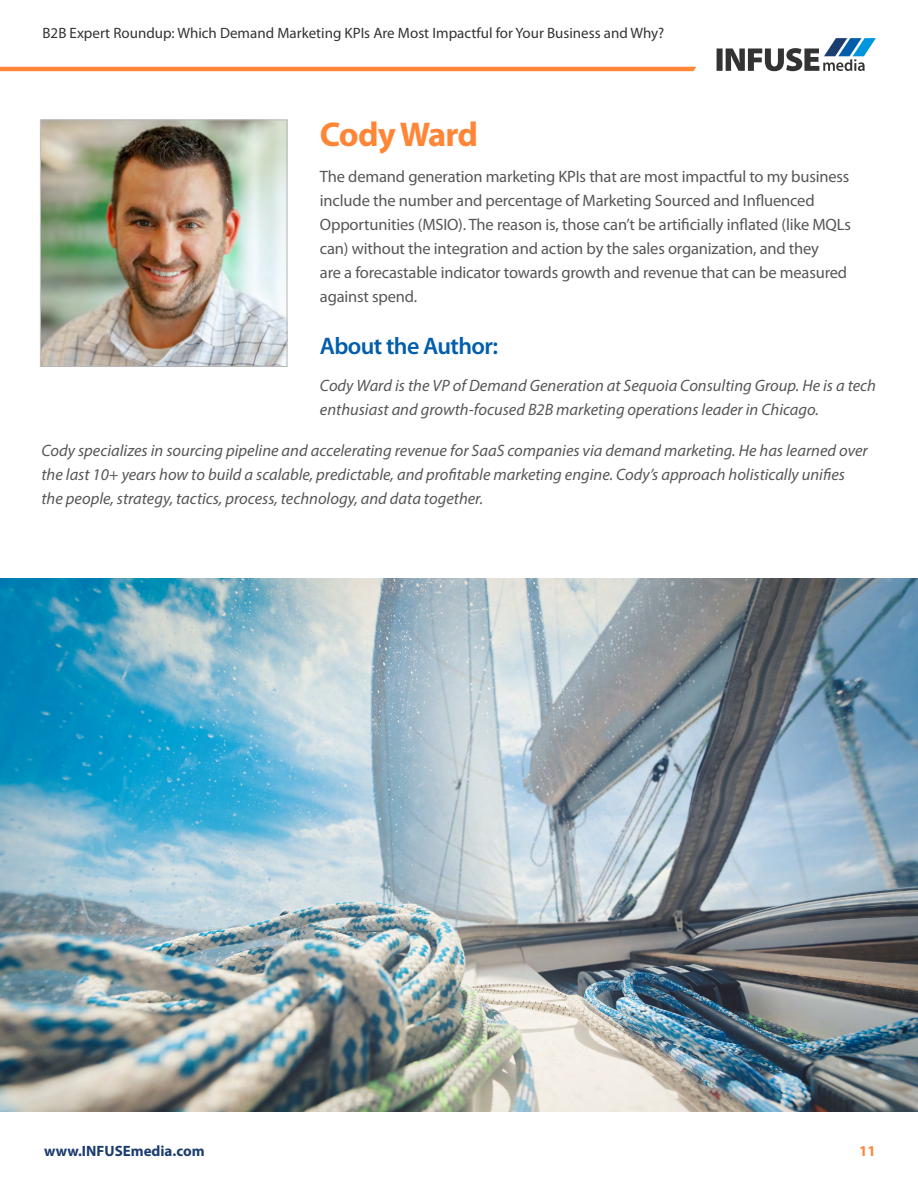
<style>
.page{position:relative;width:918px;height:1188px;background:#fff}
.page>*{position:absolute;margin:0;border:0;box-sizing:border-box;transform-origin:0 0}
.t1{font:700 34.5px "Myriad Pro";letter-spacing:-.03em;color:#fe8636}
.t2{font:600 24px "Myriad Pro";letter-spacing:-.025em;color:#005eab}
.t3{font:italic 16.5px/24px "Myriad Pro";color:#575756}
.t4{font:16.5px/24px "Myriad Pro";letter-spacing:-.01em;color:#575756}
.t5{font:15px "Myriad Pro";color:#333}
.t6{font:700 15px "Myriad Pro";color:#1c3d70}
.t7{font:700 15px "Myriad Pro";color:#fe8636}
</style>
<div class="page">
<svg style="left:717px;top:38px;width:159px;height:33px"></svg>
<hr style="left:0;top:67px;width:696px;height:4px;background:#fe8636">
<img style="left:42px;top:122px;width:243px;height:243px">
<div style="left:40px;top:120px;width:247px;height:247px;border:1px solid #b7b8b8"></div>
<img style="left:0;top:578px;width:918px;height:533px">
<p class="t5" style="left:43px;top:24px;width:623px">B2B Expert Roundup: Which Demand Marketing KPIs Are Most Impactful for Your Business and Why?</p>
<h1 class="t1" style="left:320px;top:112px;width:160px">Cody Ward</h1>
<p class="t4" style="left:320px;top:165px;width:532px">The demand generation marketing KPIs that are most impactful to my business include the number and percentage of Marketing Sourced and Influenced Opportunities (MSIO). The reason is, those can’t be artificially inflated (like MQLs can) without the integration and action by the sales organization, and they<br>are a forecastable indicator towards growth and revenue that can be measured against spend.</p>
<h2 class="t2" style="left:320px;top:331px;width:180px">About the Author:</h2>
<p class="t3" style="left:320px;top:373px;width:558px">Cody Ward is the VP of Demand Generation at Sequoia Consulting Group. He is a tech enthusiast and growth-focused B2B marketing operations leader in Chicago.</p>
<p class="t3" style="left:41px;top:439px;width:828px">Cody specializes in sourcing pipeline and accelerating revenue for SaaS companies via demand marketing. He has learned over the last 10+ years how to build a scalable, predictable, and profitable marketing engine. Cody’s approach holistically unifies the people, strategy, tactics, process, technology, and data together.</p>
<p class="t6" style="left:44px;top:1141px;width:162px">www.INFUSEmedia.com</p>
<p class="t7" style="left:859px;top:1141px;width:18px">11</p>
</div>
